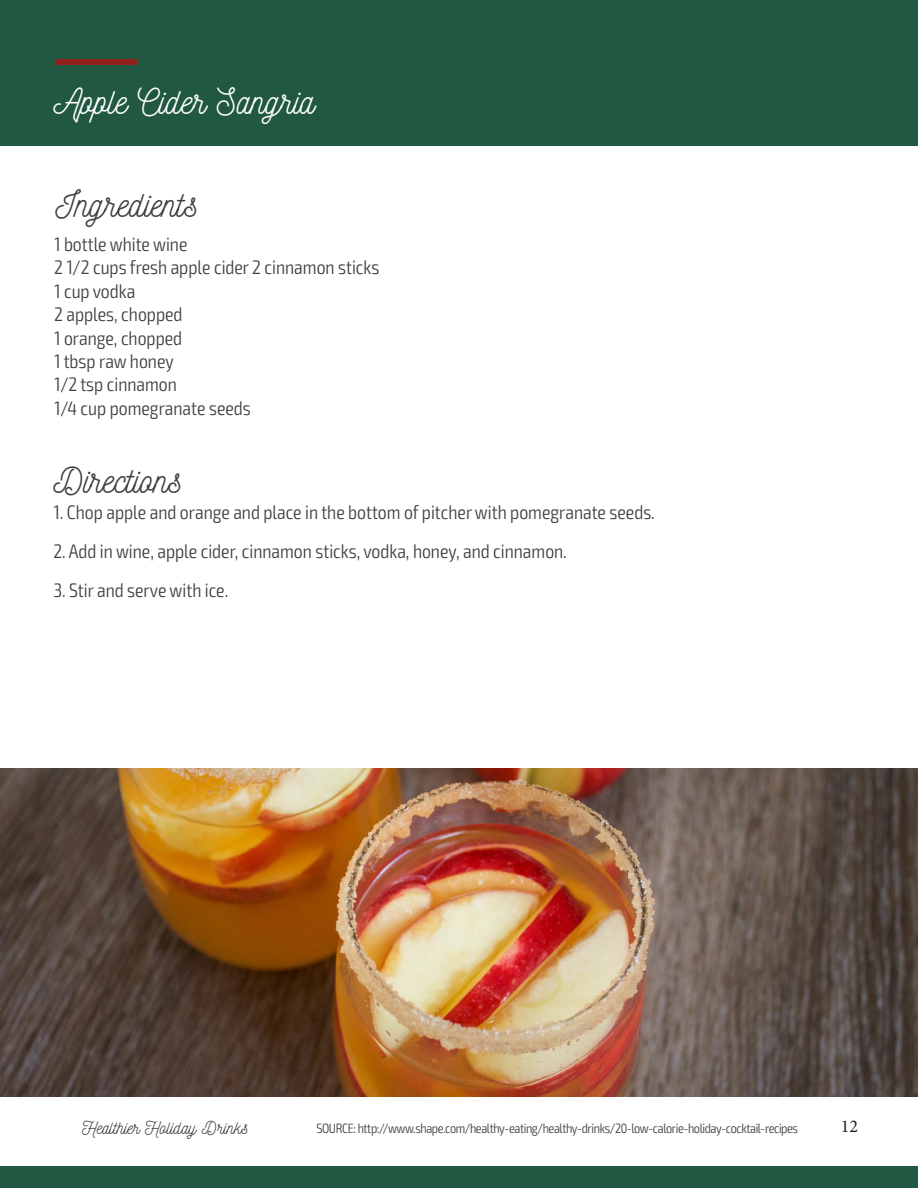
<style>
.page{position:relative;width:918px;height:1188px;background:#fff}
.page>*{position:absolute;margin:0;border:0;box-sizing:border-box;transform-origin:0 0}
.t1{font:36px "Nickainley";color:#3e3e3f}
.t2{font:36px "Nickainley";color:#fff}
.t3{font:300 condensed 19.5px "Exo 2";color:#3e3e3f}
.t4{font:18px "Nickainley";color:#3e3e3f}
.t5{font:18px "Minion Pro";color:#231f20}
.t6{font:300 condensed 13.5px "Exo 2";letter-spacing:-.03em;color:#3e3e3f}
</style>
<div class="page">
<div style="left:0;top:0;width:918px;height:146px;background:#205841"></div>
<div style="left:55px;top:59px;width:83px;height:6px;background:#92211d"></div>
<img style="left:0;top:768px;width:918px;height:328px">
<div style="left:0;top:1166px;width:918px;height:22px;background:#205841"></div>
<p class="t2" style="left:53px;top:77px;width:263px">Apple Cider Sangria</p>
<p class="t1" style="left:56px;top:181px;width:144px">Ingredients</p>
<p class="t3" style="left:54px;top:233px;width:135px">1 bottle white wine</p>
<p class="t3" style="left:54px;top:256px;width:327px">2 1/2 cups fresh apple cider 2 cinnamon sticks</p>
<p class="t3" style="left:54px;top:280px;width:83px">1 cup vodka</p>
<p class="t3" style="left:54px;top:303px;width:130px">2 apples, chopped</p>
<p class="t3" style="left:54px;top:326px;width:130px">1 orange, chopped</p>
<p class="t3" style="left:54px;top:350px;width:121px">1 tbsp raw honey</p>
<p class="t3" style="left:54px;top:373px;width:124px">1/2 tsp cinnamon</p>
<p class="t3" style="left:54px;top:397px;width:198px">1/4 cup pomegranate seeds</p>
<p class="t1" style="left:53px;top:457px;width:131px">Directions</p>
<p class="t3" style="left:53px;top:501px;width:603px">1. Chop apple and orange and place in the bottom of pitcher with pomegranate seeds.</p>
<p class="t3" style="left:53px;top:540px;width:515px">2. Add in wine, apple cider, cinnamon sticks, vodka, honey, and cinnamon.</p>
<p class="t3" style="left:53px;top:579px;width:176px">3. Stir and serve with ice.</p>
<p class="t4" style="left:82px;top:1116px;width:168px">Healthier Holiday Drinks</p>
<p class="t5" style="left:841px;top:1116px;width:19px">12</p>
<p class="t6" style="left:316px;top:1120px;width:483px">SOURCE: http://www.shape.com/healthy-eating/healthy-drinks/20-low-calorie-holiday-cocktail-recipes</p>
</div>
